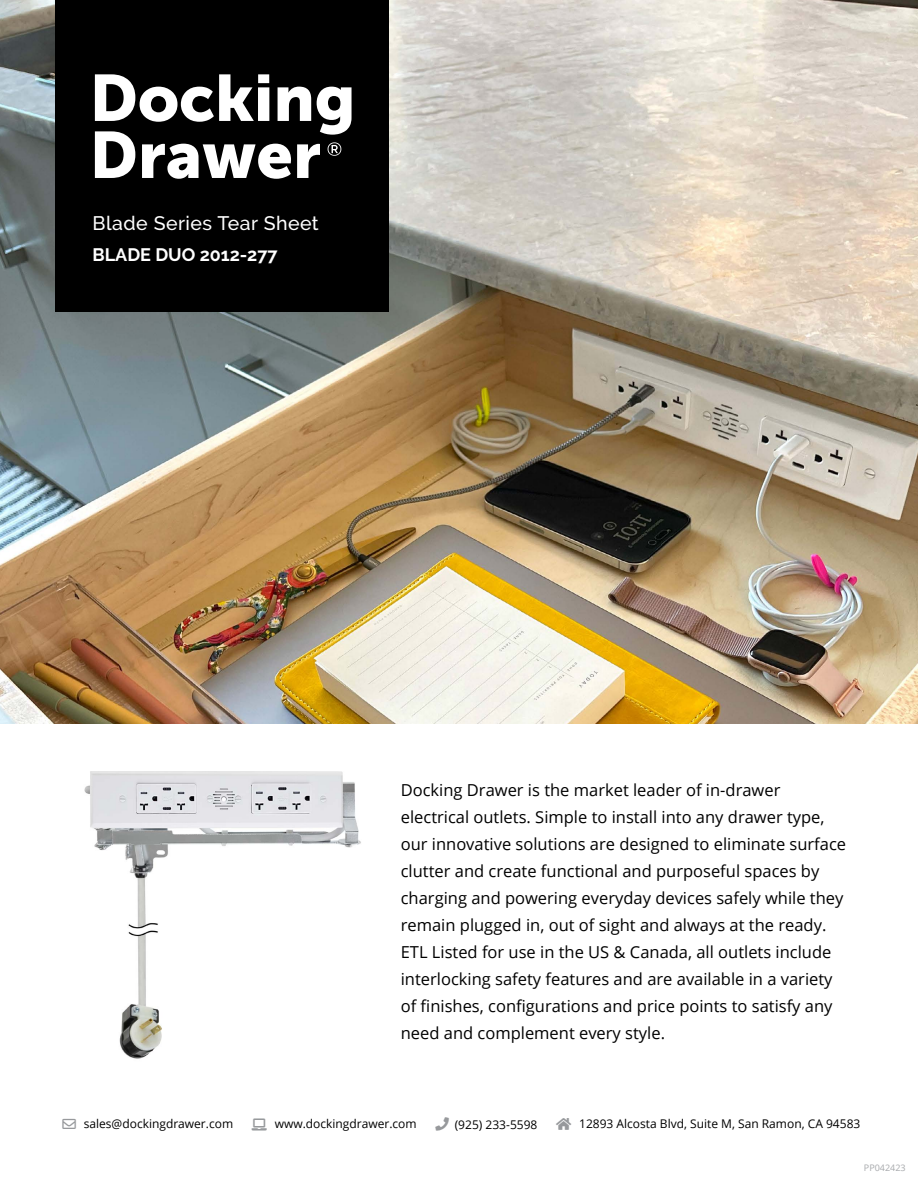
<style>
.page{position:relative;width:918px;height:1188px;background:#fff}
.page>*{position:absolute;margin:0;border:0;box-sizing:border-box;transform-origin:0 0}
.t1{font:500 19.5px "Raleway";letter-spacing:.025em;color:#fff}
.t2{font:700 18px "Raleway";color:#fff}
.t3{font:16.5px/27px "Open Sans";color:#000}
.t4{font:12px "Open Sans";color:#000}
.t5{font:9px "Open Sans";color:#a7a9ac}
.s1{color:#97999c}
</style>
<div class="page">
<img style="left:0;top:0;width:918px;height:724px">
<div style="left:56px;top:0;width:333px;height:311px;background:#000"></div>
<svg style="left:95px;top:74px;width:257px;height:105px"></svg>
<img style="left:84px;top:772px;width:277px;height:287px">
<p class="t1" style="left:93px;top:212px;width:228px">Blade Series Tear Sheet</p>
<p class="t2" style="left:93px;top:245px;width:187px">BLADE DUO 2012-277</p>
<p class="t3" style="left:401px;top:776px;width:447px">Docking Drawer is the market leader of in-drawer electrical outlets. Simple to install into any drawer type, our innovative solutions are designed to eliminate surface clutter and create functional and purposeful spaces by charging and powering everyday devices safely while they remain plugged in, out of sight and always at the ready.<br>ETL Listed for use in the US &amp; Canada, all outlets include interlocking safety features and are available in a variety of finishes, configurations and price points to satisfy any need and complement every style.</p>
<p class="t4" style="left:62px;top:1115px;width:172px"><span class="s1">→</span> sales@dockingdrawer.com</p>
<p class="t4" style="left:275px;top:1115px;width:143px">www.dockingdrawer.com</p>
<p class="t4" style="left:455px;top:1117px;width:84px">(925) 233-5598</p>
<p class="t4" style="left:579px;top:1115px;width:283px">12893 Alcosta Blvd, Suite M, San Ramon, CA 94583</p>
<p class="t5" style="left:864px;top:1161px;width:43px">PP042423</p>
</div>
